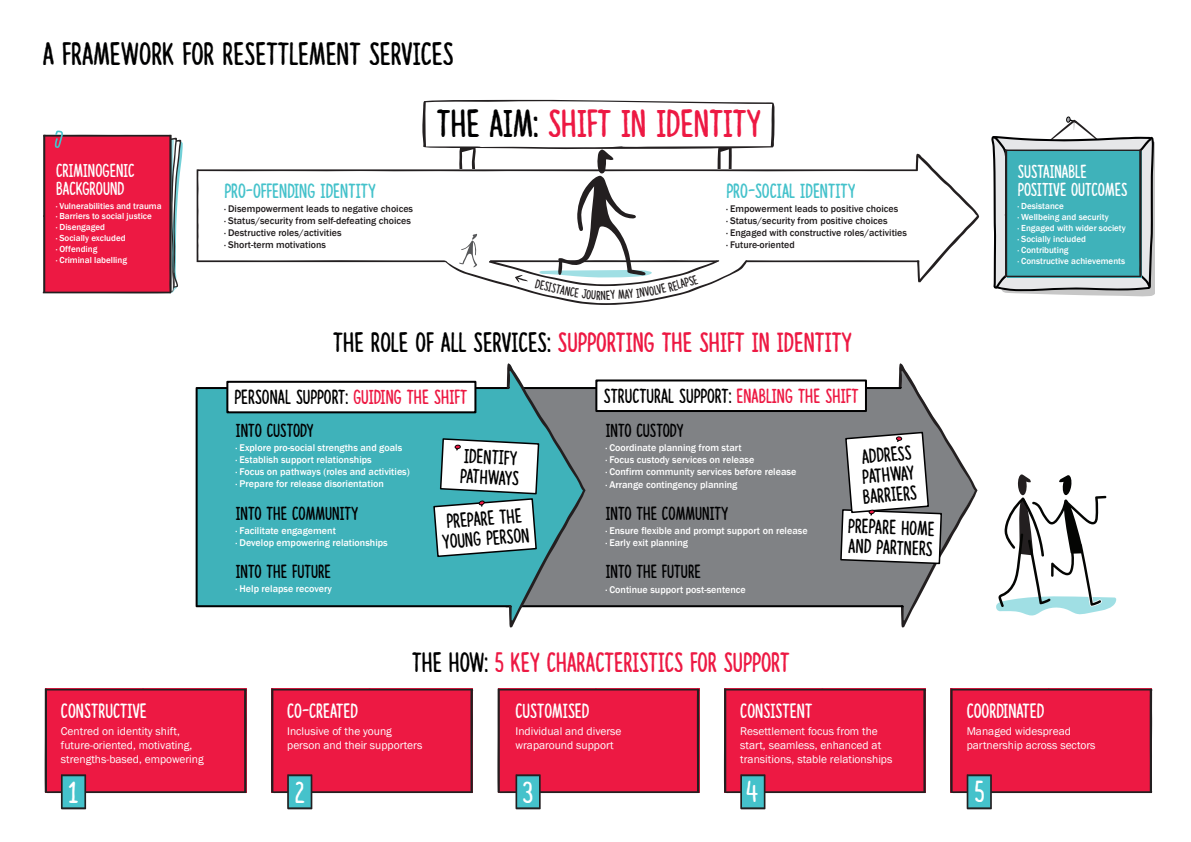
<style>
.page{position:relative;width:1191px;height:842px;background:#fff}
.page>*{position:absolute;margin:0;border:0;box-sizing:border-box;transform-origin:0 0}
.t1{font:39.3px "Lazingonasunnyafternoon";color:#ed1943}
.t2{font:32.5px "Lazingonasunnyafternoon";color:#000001}
.t3{font:30.4px "Lazingonasunnyafternoon";color:#fff}
.t4{font:28.1px "Lazingonasunnyafternoon";color:#ed1943}
.t5{font:20.8px "Lazingonasunnyafternoon";color:#fff}
.t6{font:20.7px "Lazingonasunnyafternoon";color:#45c2cb}
.t7{font:20.5px/20.1px "Lazingonasunnyafternoon";color:#000001}
.t8{font:19.1px "Lazingonasunnyafternoon";color:#000001}
.t9{font:18.9px/18.1px "Lazingonasunnyafternoon";color:#fff}
.t10{font:13.1px "Lazingonasunnyafternoon";color:#231f20}
.t11{font:11.5px/13.8px "Franklin Gothic";color:#fff}
.t12{font:500 10px/12.1px "Franklin Gothic";color:#fff}
.t13{font:500 9.9px/11.9px "Franklin Gothic";color:#231f20}
.t14{font:500 9px/10.8px "Franklin Gothic";color:#fff}
.s1{color:#000001}
.s2{color:#ed1943}
.s3{font-size:10.7px}
</style>
<div class="page">
<div style="left:585px;top:387px;width:254px;height:220px;background:#808285"></div>
<svg style="left:43px;top:131px;width:140px;height:162px;background:#df2c50"></svg>
<svg style="left:991px;top:116px;width:163px;height:180px;background:#77b9be"></svg>
<svg style="left:45px;top:688px;width:202px;height:121px;background:#df385a"></svg>
<svg style="left:271px;top:688px;width:202px;height:121px;background:#df385a"></svg>
<svg style="left:497px;top:688px;width:202px;height:121px;background:#df395b"></svg>
<svg style="left:724px;top:688px;width:202px;height:121px;background:#df385a"></svg>
<svg style="left:950px;top:688px;width:202px;height:121px;background:#df385a"></svg>
<svg style="left:996px;top:474px;width:120px;height:141px"></svg>
<div style="left:196px;top:387px;width:236px;height:220px;background:#3fb2ba"></div>
<div style="left:227px;top:382px;width:248px;height:30px;background:#fff"></div>
<div style="left:226px;top:381px;width:250px;height:32px;border:2px solid #000001"></div>
<div style="left:596px;top:380px;width:270px;height:31px;background:#fff"></div>
<div style="left:595px;top:379px;width:272px;height:33px;border:2px solid #000001"></div>
<svg style="left:839px;top:363px;width:138px;height:265px"></svg>
<svg style="left:432px;top:363px;width:153px;height:265px"></svg>
<svg style="left:197px;top:100px;width:782px;height:205px"></svg>
<p class="t2" style="left:43px;top:34px;width:412px">A FRAMEWORK FOR RESETTLEMENT SERVICES</p>
<p class="t9" style="left:56px;top:161px;width:80px">CRIMINOGENIC<br>BACKGROUND</p>
<p class="t14" style="left:56px;top:200px;width:107px">· Vulnerabilities and trauma · Barriers to social justice<br>· Disengaged<br>· Socially excluded<br>· Offending<br>· Criminal labelling</p>
<p class="t6" style="left:224px;top:178px;width:153px">PRO-OFFENDING IDENTITY</p>
<p class="t13" style="left:224px;top:203px;width:190px">· Disempowerment leads to negative choices · Status/security from self-defeating choices · Destructive roles/activities<br>· Short-term motivations</p>
<p class="t1" style="left:437px;top:100px;width:326px"><span class="s1">THE AIM:</span> SHIFT IN IDENTITY</p>
<p class="t10" style="left:537px;top:276px;width:32px;rotate:14deg">DESISTA</p>
<p class="t6" style="left:726px;top:178px;width:131px">PRO-SOCIAL IDENTITY</p>
<p class="t13" style="left:726px;top:203px;width:182px">· Empowerment leads to positive choices<br>· Status/security from positive choices<br>· Engaged with constructive roles/activities · Future-oriented</p>
<p class="t4" style="left:333px;top:325px;width:520px"><span class="s1">THE ROLE OF ALL SERVICES:</span> SUPPORTING THE SHIFT IN IDENTITY</p>
<p class="t7" style="left:234px;top:386px;width:234px">PERSONAL SUPPORT: <span class="s2">GUIDING THE SHIFT</span></p>
<p class="t7" style="left:604px;top:385px;width:256px">STRUCTURAL SUPPORT: <span class="s2">ENABLING THE SHIFT</span></p>
<p class="t8" style="left:236px;top:419px;width:79px">INTO CUSTODY</p>
<p class="t12" style="left:236px;top:442px;width:175px">· Explore pro-social strengths and goals<br>· Establish support relationships<br>· Focus on pathways (roles and activities) · Prepare for release disorientation</p>
<p class="t8" style="left:236px;top:502px;width:124px">INTO THE COMMUNITY</p>
<p class="t12" style="left:236px;top:524px;width:153px">· Facilitate engagement<br>· Develop empowering relationships</p>
<p class="t8" style="left:236px;top:560px;width:97px">INTO THE FUTURE</p>
<p class="t12" style="left:236px;top:583px;width:98px">· Help relapse recovery</p>
<p class="t8" style="left:605px;top:419px;width:79px">INTO CUSTODY</p>
<p class="t12" style="left:605px;top:442px;width:192px">· Coordinate planning from start<br>· Focus custody services on release<br>· Confirm community services before release · Arrange contingency planning</p>
<p class="t7" style="left:858px;top:446px;width:56px;text-align:justify;rotate:-5deg">ADDRESS PATHWAY BARRIERS</p>
<p class="t7" style="left:462px;top:445px;width:60px;rotate:3deg">IDENTIFY<br>PATHWAYS</p>
<p class="t7" style="left:440px;top:511px;width:89px;rotate:-4deg">PREPARE THE<br>YOUNG PERSON</p>
<p class="t7" style="left:848px;top:515px;width:88px;rotate:2deg">PREPARE HOME<br>AND PARTNERS</p>
<p class="t8" style="left:605px;top:502px;width:124px">INTO THE COMMUNITY</p>
<p class="t12" style="left:605px;top:524px;width:203px">· Ensure flexible and prompt support on release · Early exit planning</p>
<p class="t8" style="left:605px;top:560px;width:97px">INTO THE FUTURE</p>
<p class="t12" style="left:605px;top:583px;width:142px"><span class="s3">·</span> Continue support post-sentence</p>
<p class="t5" style="left:61px;top:699px;width:87px">CONSTRUCTIVE</p>
<p class="t11" style="left:61px;top:725px;width:144px">Centred on identity shift, future-oriented, motivating, strengths-based, empowering</p>
<p class="t3" style="left:69px;top:774px;width:11px">1</p>
<p class="t4" style="left:412px;top:645px;width:379px"><span class="s1">THE HOW:</span> 5 KEY CHARACTERISTICS FOR SUPPORT</p>
<p class="t5" style="left:287px;top:699px;width:72px">CO-CREATED</p>
<p class="t11" style="left:287px;top:725px;width:137px">Inclusive of the young person and their supporters</p>
<p class="t3" style="left:295px;top:774px;width:11px">2</p>
<p class="t5" style="left:515px;top:699px;width:75px">CUSTOMISED</p>
<p class="t11" style="left:515px;top:725px;width:108px">Individual and diverse wraparound support</p>
<p class="t3" style="left:523px;top:774px;width:12px">3</p>
<p class="t5" style="left:740px;top:699px;width:74px">CONSISTENT</p>
<p class="t11" style="left:740px;top:725px;width:154px">Resettlement focus from the start, seamless, enhanced at transitions, stable relationships</p>
<p class="t3" style="left:746px;top:773px;width:13px">4</p>
<p class="t9" style="left:1017px;top:162px;width:111px">SUSTAINABLE<br>POSITIVE OUTCOMES</p>
<p class="t14" style="left:1017px;top:201px;width:109px">· Desistance<br>· Wellbeing and security<br>· Engaged with wider society · Socially included<br>· Contributing<br>· Constructive achievements</p>
<p class="t5" style="left:966px;top:699px;width:79px">COORDINATED</p>
<p class="t11" style="left:966px;top:725px;width:130px">Managed widespread partnership across sectors</p>
<p class="t3" style="left:974px;top:773px;width:11px">5</p>
</div>
